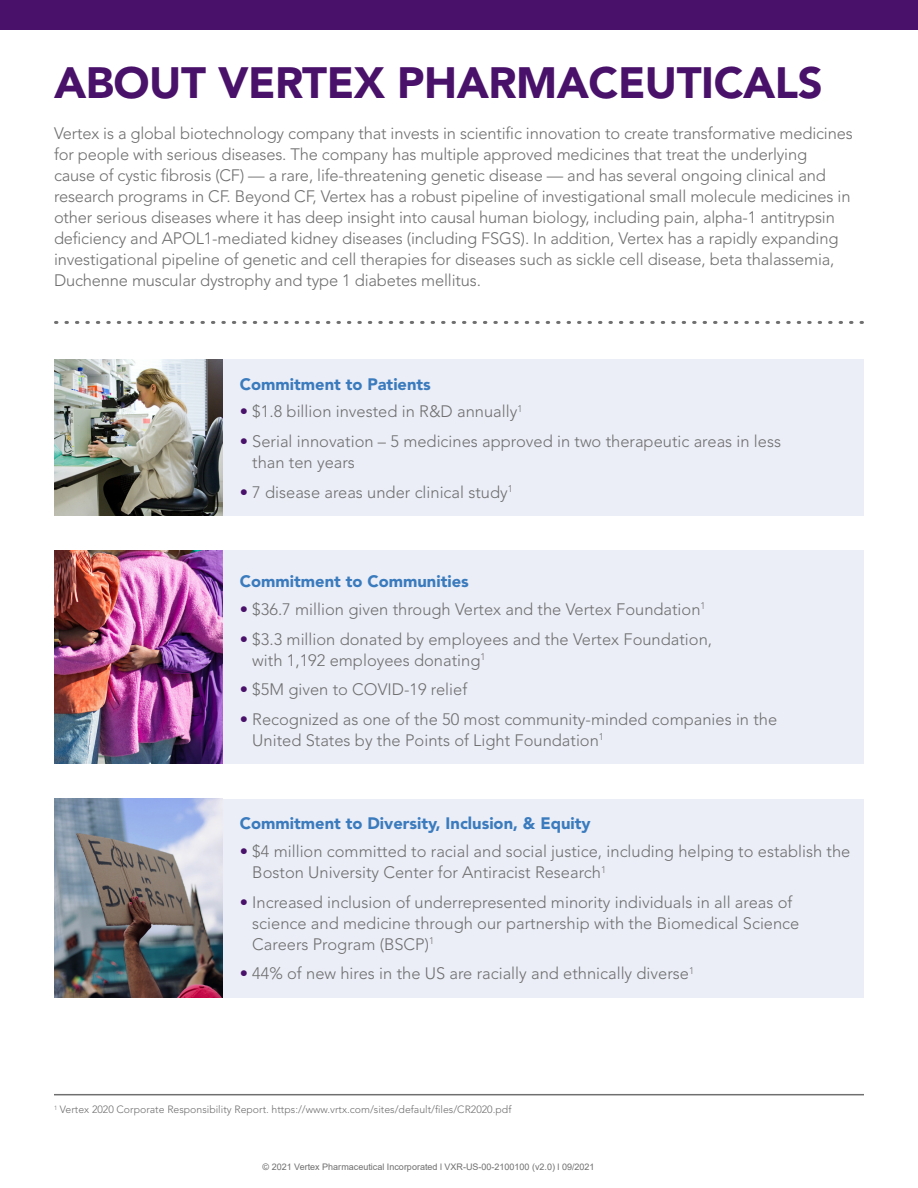
<style>
.page{position:relative;width:918px;height:1188px;background:#fff}
.page>*{position:absolute;margin:0;border:0;box-sizing:border-box;transform-origin:0 0}
.t1{font:900 43.5px "Avenir LT Std";letter-spacing:-.01em;color:#49116a}
.t2{font:300 16.5px/21px "Avenir LT Std";letter-spacing:-.01em;color:#6f6f6f}
.t3{font:900 16.5px "Avenir LT Std";color:#3a7bbe}
.t4{font:300 10.5px "Avenir LT Std";color:#6f6f6f}
.t5{font:9px "Arial";color:#6f6f6f}
.s1{color:#49116a}
</style>
<div class="page">
<div style="left:0;top:0;width:918px;height:29px;background:#49116a"></div>
<svg style="left:56px;top:321px;width:806px;height:3px"></svg>
<div style="left:54px;top:359px;width:810px;height:157px;background:#ebeef7"></div>
<div style="left:54px;top:799px;width:810px;height:198px;background:#ebeef7"></div>
<img style="left:54px;top:359px;width:168px;height:157px">
<div style="left:54px;top:551px;width:810px;height:213px;background:#ebeef7"></div>
<img style="left:54px;top:551px;width:168px;height:213px">
<hr style="left:54px;top:1094px;width:810px;height:1px;background:#6f6f6f">
<img style="left:54px;top:799px;width:168px;height:198px">
<h1 class="t1" style="left:54px;top:56px;width:770px">ABOUT VERTEX PHARMACEUTICALS</h1>
<p class="t2" style="left:54px;top:123px;width:800px">Vertex is a global biotechnology company that invests in scientific innovation to create transformative medicines for people with serious diseases. The company has multiple approved medicines that treat the underlying<br>cause of cystic fibrosis (CF) — a rare, life-threatening genetic disease — and has several ongoing clinical and research programs in CF. Beyond CF, Vertex has a robust pipeline of investigational small molecule medicines in other serious diseases where it has deep insight into causal human biology, including pain, alpha-1 antitrypsin deficiency and APOL1-mediated kidney diseases (including FSGS). In addition, Vertex has a rapidly expanding investigational pipeline of genetic and cell therapies for diseases such as sickle cell disease, beta thalassemia, Duchenne muscular dystrophy and type 1 diabetes mellitus.</p>
<p class="t3" style="left:240px;top:374px;width:193px">Commitment to Patients</p>
<p class="t2" style="left:240px;top:401px;width:284px"><span class="s1">•</span> $1.8 billion invested in R&amp;D annually<sup>1</sup></p>
<p class="t2" style="left:252px;top:431px;width:530px;text-indent:-13px"><span class="s1">•</span> Serial innovation – 5 medicines approved in two therapeutic areas in less than ten years</p>
<p class="t2" style="left:240px;top:481px;width:275px"><span class="s1">•</span> 7 disease areas under clinical study<sup>1</sup></p>
<p class="t3" style="left:240px;top:571px;width:231px">Commitment to Communities</p>
<p class="t2" style="left:240px;top:599px;width:467px"><span class="s1">•</span> $36.7 million given through Vertex and the Vertex Foundation<sup>1</sup></p>
<p class="t2" style="left:252px;top:628px;width:461px;text-indent:-13px"><span class="s1">•</span> $3.3 million donated by employees and the Vertex Foundation, with 1,192 employees donating<sup>1</sup></p>
<p class="t2" style="left:240px;top:679px;width:229px"><span class="s1">•</span> $5M given to COVID-19 relief</p>
<p class="t2" style="left:252px;top:709px;width:526px;text-indent:-13px"><span class="s1">•</span> Recognized as one of the 50 most community-minded companies in the<br>United States by the Points of Light Foundation<sup>1</sup></p>
<p class="t3" style="left:240px;top:814px;width:353px">Commitment to Diversity, Inclusion, &amp; Equity</p>
<p class="t2" style="left:252px;top:841px;width:600px;text-indent:-13px"><span class="s1">•</span> $4 million committed to racial and social justice, including helping to establish the<br>Boston University Center for Antiracist Research<sup>1</sup></p>
<p class="t2" style="left:252px;top:892px;width:549px;text-indent:-13px"><span class="s1">•</span> Increased inclusion of underrepresented minority individuals in all areas of science and medicine through our partnership with the Biomedical Science<br>Careers Program (BSCP)<sup>1</sup></p>
<p class="t2" style="left:240px;top:963px;width:456px"><span class="s1">•</span> 44% of new hires in the US are racially and ethnically diverse<sup>1</sup></p>
<p class="t4" style="left:54px;top:1103px;width:459px"><sup>1</sup> Vertex 2020 Corporate Responsibility Report. https://www.vrtx.com/sites/default/files/CR2020.pdf</p>
<p class="t5" style="left:263px;top:1161px;width:333px">© 2021 Vertex Pharmaceutical Incorporated l VXR-US-00-2100100 (v2.0) l 09/2021</p>
</div>
